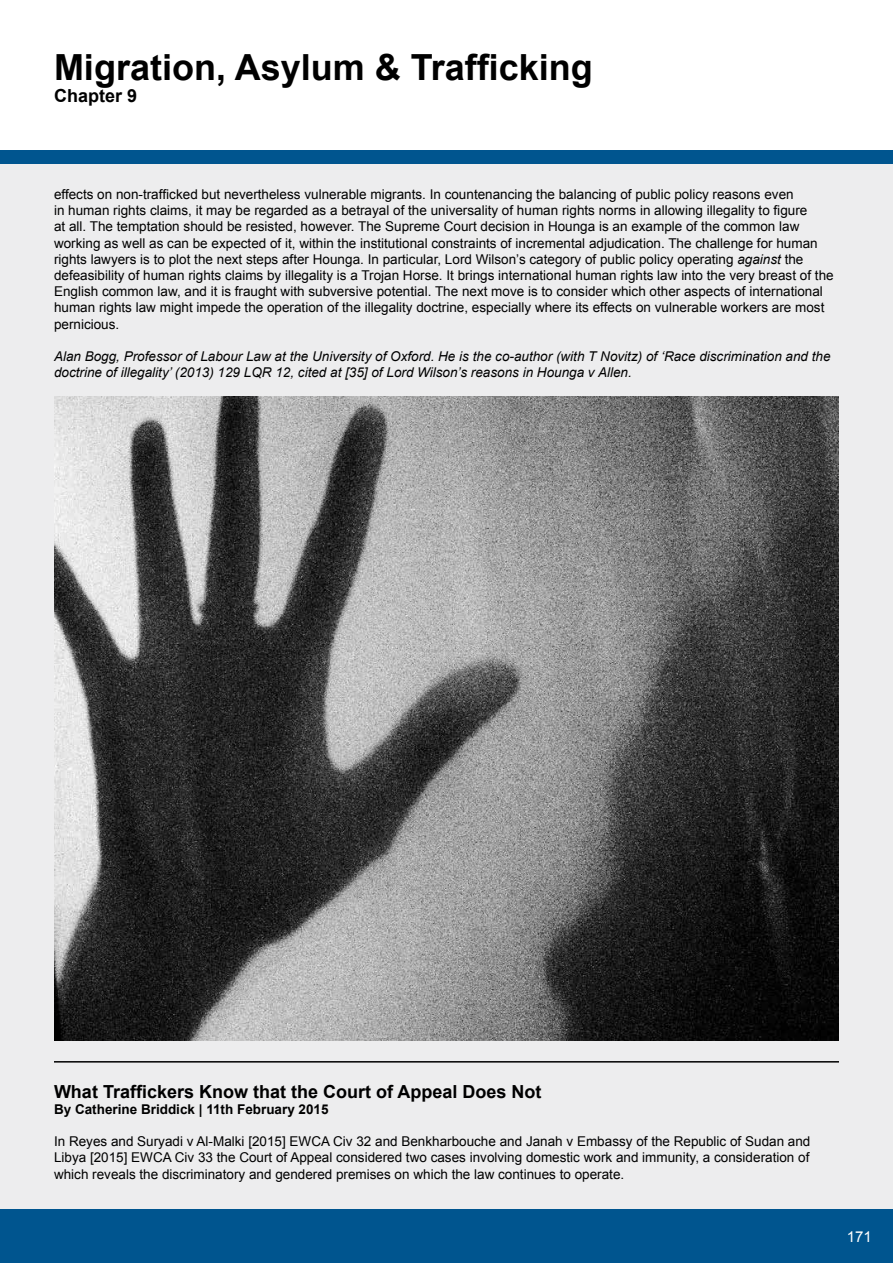
<style>
.page{position:relative;width:893px;height:1263px;background:#fff}
.page>*{position:absolute;margin:0;border:0;box-sizing:border-box;transform-origin:0 0}
.t1{font:700 36px "Arial";color:#000}
.t2{font:700 18px "Arial";color:#000}
.t3{font:15px "Arial";color:#fff}
.t4{font:13.5px/16.2px "Arial";color:#000}
.t5{font:italic 13.5px/16.2px "Arial";color:#000}
.t6{font:700 13.5px "Arial";color:#000}
.s1{font-style:italic}
</style>
<div class="page">
<div style="left:0;top:151px;width:893px;height:1112px;background:#ededee"></div>
<div style="left:0;top:1210px;width:893px;height:53px;background:#00558f"></div>
<div style="left:0;top:151px;width:893px;height:13px;background:#00558f"></div>
<hr style="left:54px;top:1061px;width:785px;height:1px;background:#000">
<img style="left:54px;top:396px;width:785px;height:644px">
<h1 class="t1" style="left:54px;top:44px;width:540px">Migration, Asylum &amp; Trafficking</h1>
<h2 class="t2" style="left:54px;top:83px;width:85px">Chapter 9</h2>
<p class="t4" style="left:54px;top:186px;width:781px">effects on non-trafficked but nevertheless vulnerable migrants. In countenancing the balancing of public policy reasons even<br>in human rights claims, it may be regarded as a betrayal of the universality of human rights norms in allowing illegality to figure<br>at all. The temptation should be resisted, however. The Supreme Court decision in Hounga is an example of the common law working as well as can be expected of it, within the institutional constraints of incremental adjudication. The challenge for human rights lawyers is to plot the next steps after Hounga. In particular, Lord Wilson’s category of public policy operating <span class="s1">against</span> the defeasibility of human rights claims by illegality is a Trojan Horse. It brings international human rights law into the very breast of the English common law, and it is fraught with subversive potential. The next move is to consider which other aspects of international human rights law might impede the operation of the illegality doctrine, especially where its effects on vulnerable workers are most pernicious.</p>
<p class="t5" style="left:54px;top:348px;width:778px">Alan Bogg, Professor of Labour Law at the University of Oxford. He is the co-author (with T Novitz) of ‘Race discrimination and the doctrine of illegality’ (2013) 129 LQR 12, cited at [35] of Lord Wilson’s reasons in Hounga v Allen.</p>
<h2 class="t2" style="left:54px;top:1079px;width:489px">What Traffickers Know that the Court of Appeal Does Not</h2>
<p class="t6" style="left:54px;top:1100px;width:276px">By Catherine Briddick | 11th February 2015</p>
<p class="t4" style="left:54px;top:1133px;width:758px;text-align:justify">In Reyes and Suryadi v Al-Malki [2015] EWCA Civ 32 and Benkharbouche and Janah v Embassy of the Republic of Sudan and Libya [2015] EWCA Civ 33 the Court of Appeal considered two cases involving domestic work and immunity, a consideration of which reveals the discriminatory and gendered premises on which the law continues to operate.</p>
<p class="t3" style="left:847px;top:1226px;width:27px">171</p>
</div>
